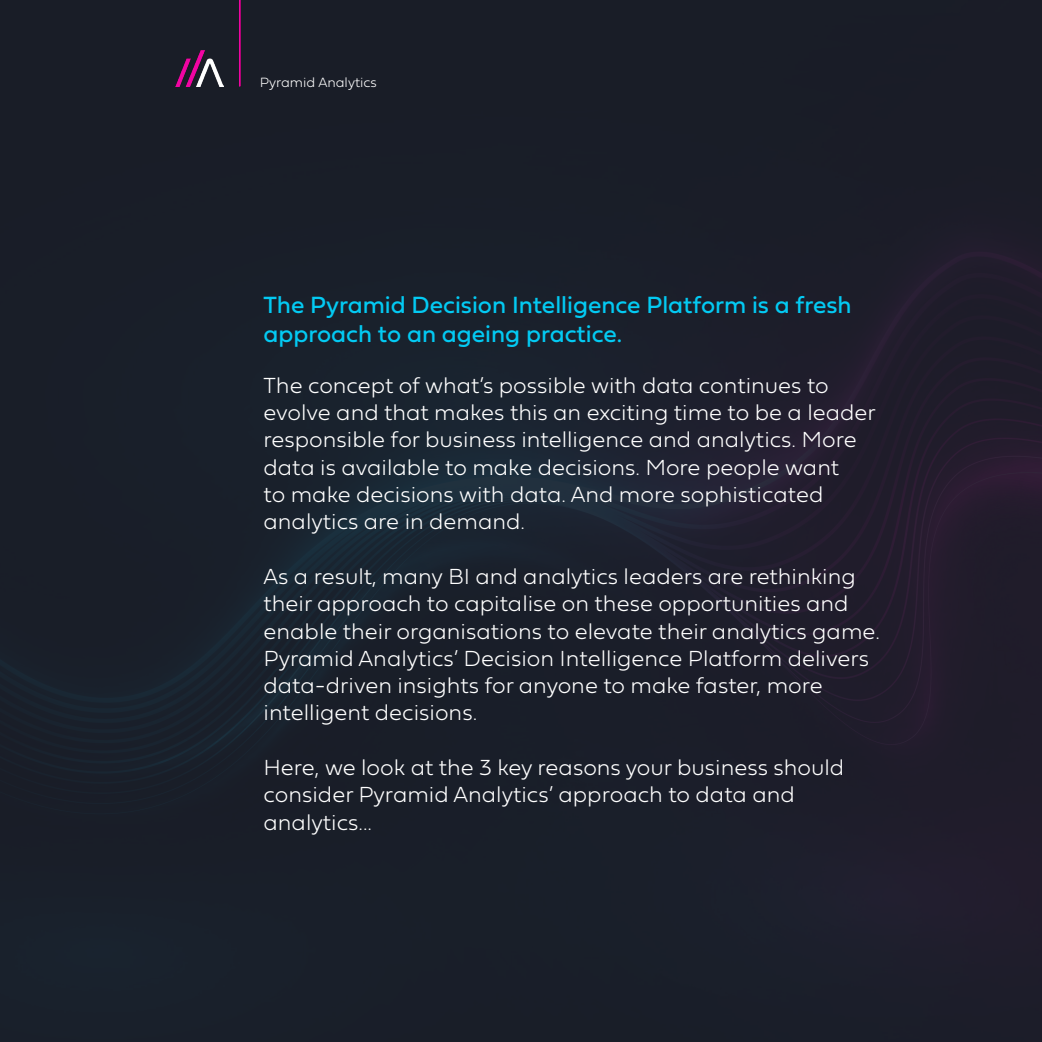
<style>
.page{position:relative;width:1042px;height:1042px;background:#fff}
.page>*{position:absolute;margin:0;border:0;box-sizing:border-box;transform-origin:0 0}
.t1{font:24.5px/29.4px "Fieldwork Geo Regular";color:#03caf3}
.t2{font:100 22.75px/27.3px "Fieldwork Geo";color:#fff}
.t3{font:100 14px "Fieldwork Geo";color:#fff}
</style>
<div class="page">
<img style="left:0;top:0;width:1042px;height:1042px">
<img style="left:175px;top:51px;width:49px;height:36px">
<hr style="left:239px;top:0;width:2px;height:86px;background:#f005a2">
<p class="t3" style="left:260px;top:71px;width:119px">Pyramid Analytics</p>
<p class="t1" style="left:263px;top:289px;width:590px">The Pyramid Decision Intelligence Platform is a fresh approach to an ageing practice.</p>
<p class="t2" style="left:263px;top:370px;width:614px">The concept of what’s possible with data continues to evolve and that makes this an exciting time to be a leader responsible for business intelligence and analytics. More data is available to make decisions. More people want<br>to make decisions with data. And more sophisticated analytics are in demand.</p>
<p class="t2" style="left:263px;top:561px;width:618px">As a result, many BI and analytics leaders are rethinking their approach to capitalise on these opportunities and enable their organisations to elevate their analytics game.<br>Pyramid Analytics’ Decision Intelligence Platform delivers data-driven insights for anyone to make faster, more intelligent decisions.</p>
<p class="t2" style="left:263px;top:752px;width:582px">Here, we look at the 3 key reasons your business should consider Pyramid Analytics’ approach to data and analytics...</p>
</div>
